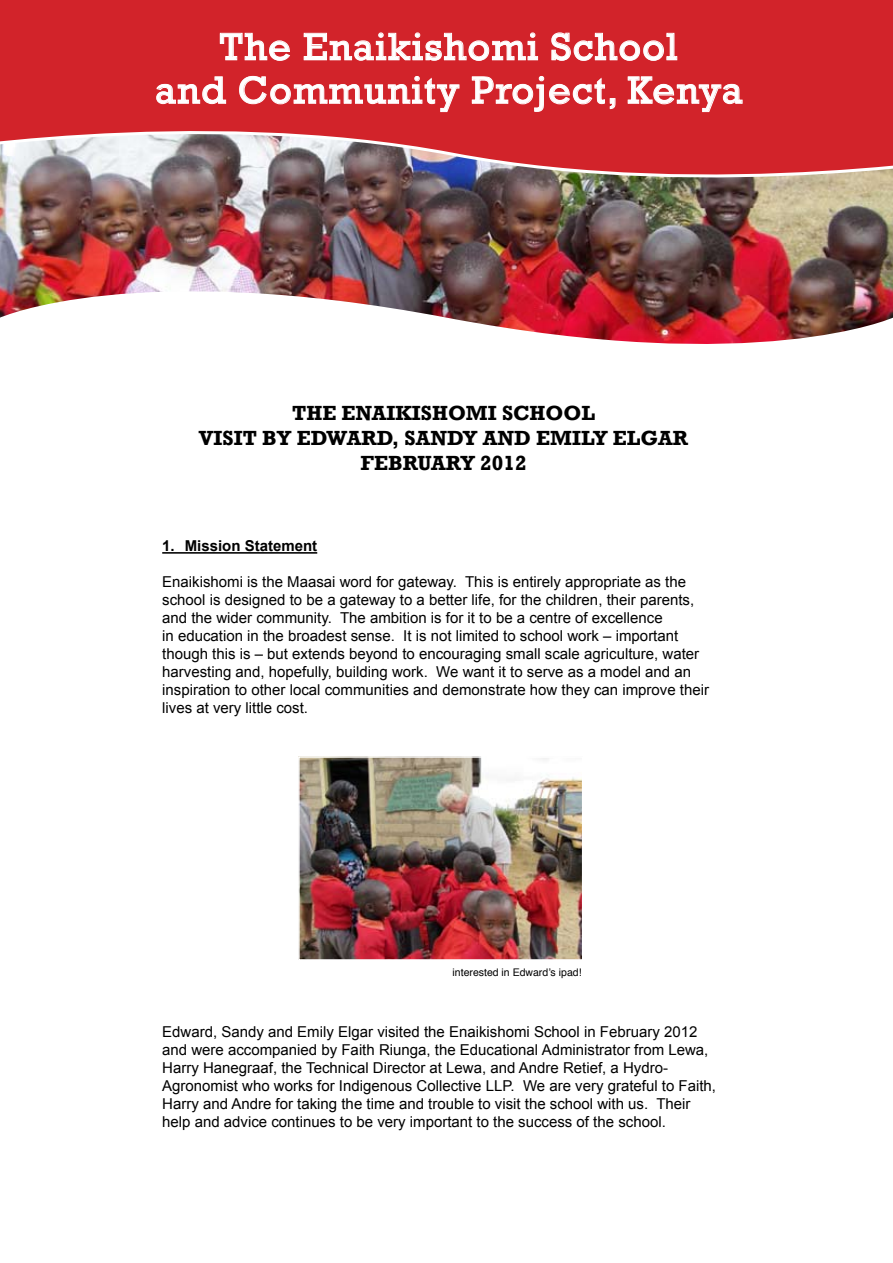
<style>
.page{position:relative;width:893px;height:1263px;background:#fff}
.page>*{position:absolute;margin:0;border:0;box-sizing:border-box;transform-origin:0 0}
.t1{font:39px/43.5px "Rockwell";letter-spacing:.03em;color:#fff;text-align:center}
.t2{font:700 21px/25.2px "Rockwell";color:#000;text-align:center}
.t3{font:15px/18px "Arial";color:#000}
.t4{font:700 15px "Arial";color:#000}
.t5{font:10.5px "Helvetica";color:#000}
</style>
<div class="page">
<img style="left:0;top:207px;width:893px;height:137px">
<svg style="left:0;top:0;width:893px;height:207px;background:#bf4549"></svg>
<svg style="left:220px;top:33px;width:71px;height:28px;background:#da4e54"></svg>
<svg style="left:303px;top:32px;width:235px;height:29px;background:#da4e53"></svg>
<svg style="left:551px;top:32px;width:127px;height:29px;background:#da4a50"></svg>
<svg style="left:156px;top:76px;width:70px;height:28px;background:#da4e53"></svg>
<svg style="left:239px;top:76px;width:221px;height:36px;background:#d84248"></svg>
<svg style="left:472px;top:76px;width:144px;height:36px;background:#d84248"></svg>
<svg style="left:627px;top:76px;width:116px;height:36px;background:#d9464c"></svg>
<hr style="left:162px;top:552px;width:155px;height:2px;background:#000">
<img style="left:301px;top:759px;width:279px;height:199px">
<div style="left:298px;top:756px;width:285px;height:205px;border:2px solid #fff"></div>
<h1 class="t1" style="left:155px;top:26px;width:589px">The Enaikishomi School<br>and Community Project, Kenya</h1>
<h2 class="t2" style="left:199px;top:400px;width:491px">THE ENAIKISHOMI SCHOOL<br>VISIT BY EDWARD, SANDY AND EMILY ELGAR<br>FEBRUARY 2012</h2>
<p class="t4" style="left:162px;top:536px;width:157px">1. Mission Statement</p>
<p class="t3" style="left:162px;top:573px;width:548px">Enaikishomi is the Maasai word for gateway. This is entirely appropriate as the school is designed to be a gateway to a better life, for the children, their parents, and the wider community. The ambition is for it to be a centre of excellence<br>in education in the broadest sense. It is not limited to school work – important though this is – but extends beyond to encouraging small scale agriculture, water harvesting and, hopefully, building work. We want it to serve as a model and an inspiration to other local communities and demonstrate how they can improve their lives at very little cost.</p>
<p class="t5" style="left:453px;top:964px;width:130px">interested in Edward’s ipad!</p>
<p class="t3" style="left:162px;top:1023px;width:555px">Edward, Sandy and Emily Elgar visited the Enaikishomi School in February 2012 and were accompanied by Faith Riunga, the Educational Administrator from Lewa, Harry Hanegraaf, the Technical Director at Lewa, and Andre Retief, a Hydro-Agronomist who works for Indigenous Collective LLP. We are very grateful to Faith, Harry and Andre for taking the time and trouble to visit the school with us. Their help and advice continues to be very important to the success of the school.</p>
</div>
